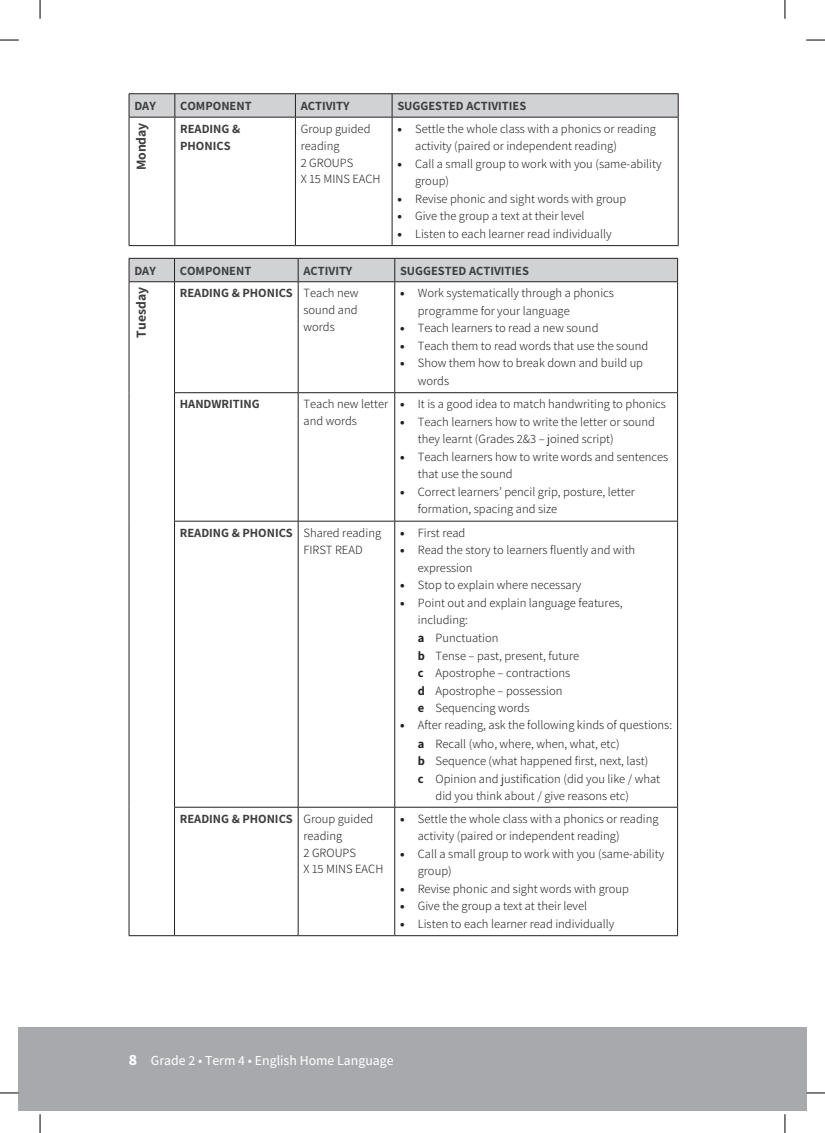
<style>
.page{position:relative;width:825px;height:1133px;background:#fff}
.page>*{position:absolute;margin:0;border:0;box-sizing:border-box;transform-origin:0 0}
.t1{font:500 13.75px "Assistant";color:#fff}
.t2{font:700 13.75px "Assistant";color:#3e3e3f}
.t3{font:300 12.5px/16.9px "Assistant";color:#231f20}
.t4{font:700 12.5px/16.9px "Assistant";color:#3e3e3f}
.s1{font-weight:800}
.s2{font-weight:700;color:#3e3e3f}
.s3{font-weight:700}
.s4{font-family:"Noto Sans JP";font-weight:900}
</style>
<div class="page">
<div style="left:784px;top:1027px;width:21px;height:83px;background:#a8a9ad"></div>
<div style="left:19px;top:1027px;width:765px;height:83px;background:#a8a9ad"></div>
<svg style="left:175px;top:118px;width:218px;height:127px"></svg>
<hr style="left:295px;top:117px;width:1px;height:128px;background:#231f20">
<hr style="left:391px;top:117px;width:1px;height:128px;background:#231f20">
<hr style="left:677px;top:117px;width:1px;height:128px;background:#231f20">
<hr style="left:175px;top:245px;width:120px;height:1px;background:#231f20">
<hr style="left:295px;top:245px;width:97px;height:1px;background:#231f20">
<hr style="left:392px;top:245px;width:286px;height:1px;background:#231f20">
<hr style="left:129px;top:93px;width:46px;height:1px;background:#231f20">
<hr style="left:175px;top:93px;width:120px;height:1px;background:#231f20">
<hr style="left:295px;top:93px;width:97px;height:1px;background:#231f20">
<hr style="left:392px;top:93px;width:286px;height:1px;background:#231f20">
<svg style="left:129px;top:94px;width:549px;height:23px;background:#cbccce"></svg>
<hr style="left:129px;top:117px;width:46px;height:1px;background:#231f20">
<hr style="left:175px;top:117px;width:120px;height:1px;background:#231f20">
<hr style="left:295px;top:117px;width:97px;height:1px;background:#231f20">
<hr style="left:392px;top:117px;width:286px;height:1px;background:#231f20">
<hr style="left:129px;top:117px;width:1px;height:128px;background:#231f20">
<hr style="left:174px;top:117px;width:1px;height:128px;background:#231f20">
<hr style="left:129px;top:245px;width:46px;height:1px;background:#231f20">
<svg style="left:130px;top:282px;width:547px;height:653px"></svg>
<hr style="left:298px;top:282px;width:1px;height:110px;background:#231f20">
<hr style="left:394px;top:282px;width:1px;height:110px;background:#231f20">
<hr style="left:174px;top:392px;width:124px;height:1px;background:#231f20">
<hr style="left:298px;top:392px;width:96px;height:1px;background:#231f20">
<hr style="left:298px;top:393px;width:1px;height:128px;background:#231f20">
<hr style="left:394px;top:392px;width:283px;height:1px;background:#231f20">
<hr style="left:394px;top:393px;width:1px;height:128px;background:#231f20">
<hr style="left:174px;top:521px;width:124px;height:1px;background:#231f20">
<hr style="left:298px;top:521px;width:96px;height:1px;background:#231f20">
<hr style="left:298px;top:521px;width:1px;height:285px;background:#231f20">
<hr style="left:394px;top:521px;width:283px;height:1px;background:#231f20">
<hr style="left:394px;top:521px;width:1px;height:285px;background:#231f20">
<hr style="left:174px;top:806px;width:124px;height:1px;background:#231f20">
<hr style="left:298px;top:806px;width:96px;height:1px;background:#231f20">
<hr style="left:298px;top:807px;width:1px;height:128px;background:#231f20">
<hr style="left:394px;top:806px;width:283px;height:1px;background:#231f20">
<hr style="left:394px;top:807px;width:1px;height:128px;background:#231f20">
<hr style="left:677px;top:282px;width:1px;height:110px;background:#231f20">
<hr style="left:677px;top:393px;width:1px;height:128px;background:#231f20">
<hr style="left:677px;top:521px;width:1px;height:285px;background:#231f20">
<hr style="left:677px;top:807px;width:1px;height:128px;background:#231f20">
<hr style="left:174px;top:935px;width:124px;height:1px;background:#231f20">
<hr style="left:298px;top:935px;width:96px;height:1px;background:#231f20">
<hr style="left:394px;top:935px;width:283px;height:1px;background:#231f20">
<div style="left:129px;top:258px;width:549px;height:24px;background:#d1d2d4"></div>
<hr style="left:129px;top:281px;width:45px;height:1px;background:#231f20">
<hr style="left:174px;top:281px;width:124px;height:1px;background:#231f20">
<hr style="left:298px;top:281px;width:96px;height:1px;background:#231f20">
<hr style="left:394px;top:281px;width:283px;height:1px;background:#231f20">
<hr style="left:129px;top:282px;width:1px;height:110px;background:#231f20">
<hr style="left:174px;top:282px;width:1px;height:110px;background:#231f20">
<hr style="left:129px;top:392px;width:1px;height:129px;background:#231f20">
<hr style="left:174px;top:393px;width:1px;height:128px;background:#231f20">
<hr style="left:129px;top:521px;width:1px;height:286px;background:#231f20">
<hr style="left:174px;top:521px;width:1px;height:285px;background:#231f20">
<hr style="left:129px;top:807px;width:1px;height:128px;background:#231f20">
<hr style="left:174px;top:807px;width:1px;height:128px;background:#231f20">
<hr style="left:129px;top:935px;width:45px;height:1px;background:#231f20">
<svg style="left:0;top:39px;width:19px;height:2px"></svg>
<svg style="left:806px;top:39px;width:18px;height:2px"></svg>
<svg style="left:0;top:1092px;width:19px;height:1px"></svg>
<svg style="left:805px;top:1092px;width:19px;height:1px"></svg>
<svg style="left:39px;top:0;width:2px;height:19px"></svg>
<svg style="left:39px;top:1114px;width:2px;height:18px"></svg>
<svg style="left:784px;top:0;width:1px;height:19px"></svg>
<svg style="left:784px;top:1114px;width:1px;height:18px"></svg>
<p class="t4" style="left:134px;top:97px;width:23px">DAY</p>
<p class="t4" style="left:180px;top:97px;width:73px">COMPONENT</p>
<p class="t4" style="left:300px;top:97px;width:50px">ACTIVITY</p>
<p class="t4" style="left:397px;top:97px;width:130px">SUGGESTED ACTIVITIES</p>
<p class="t2" style="left:132px;top:170px;width:49px;rotate:-90deg">Monday</p>
<p class="t4" style="left:180px;top:120px;width:62px">READING &amp;<br>PHONICS</p>
<p class="t3" style="left:300px;top:119px;width:81px">Group guided reading<br>2 GROUPS<br>X 15 MINS EACH</p>
<p class="t3" style="left:415px;top:119px;width:242px;line-height:17.5px;text-indent:-18px"><span class="s1">•</span> Settle the whole class with a phonics or reading activity (paired or independent reading)</p>
<p class="t3" style="left:415px;top:154px;width:248px;line-height:17.5px;text-indent:-18px"><span class="s1">•</span> Call a small group to work with you (same-ability group)</p>
<p class="t3" style="left:397px;top:189px;width:230px"><span class="s1">•</span> Revise phonic and sight words with group</p>
<p class="t3" style="left:397px;top:207px;width:188px"><span class="s1">•</span> Give the group a text at their level</p>
<p class="t3" style="left:397px;top:224px;width:215px"><span class="s1">•</span> Listen to each learner read individually</p>
<p class="t4" style="left:134px;top:261px;width:23px">DAY</p>
<p class="t4" style="left:180px;top:261px;width:73px">COMPONENT</p>
<p class="t4" style="left:303px;top:261px;width:50px">ACTIVITY</p>
<p class="t4" style="left:400px;top:261px;width:130px">SUGGESTED ACTIVITIES</p>
<p class="t2" style="left:132px;top:337px;width:52px;rotate:-90deg">Tuesday</p>
<p class="t3" style="left:303px;top:284px;width:56px;text-align:justify;text-indent:-124px"><span class="s2">READING &amp; PHONICS</span> Teach new sound and words</p>
<p class="t3" style="left:417px;top:284px;width:197px;line-height:17.5px;text-indent:-18px"><span class="s1">•</span> Work systematically through a phonics programme for your language</p>
<p class="t3" style="left:400px;top:319px;width:200px"><span class="s1">•</span> Teach learners to read a new sound</p>
<p class="t3" style="left:400px;top:336px;width:249px"><span class="s1">•</span> Teach them to read words that use the sound</p>
<p class="t3" style="left:417px;top:354px;width:227px;line-height:17.5px;text-indent:-18px"><span class="s1">•</span> Show them how to break down and build up words</p>
<p class="t4" style="left:180px;top:395px;width:81px">HANDWRITING</p>
<p class="t3" style="left:303px;top:395px;width:86px">Teach new letter and words</p>
<p class="t3" style="left:400px;top:395px;width:267px"><span class="s1">•</span> It is a good idea to match handwriting to phonics</p>
<p class="t3" style="left:417px;top:412px;width:238px;line-height:17.5px;text-indent:-18px"><span class="s1">•</span> Teach learners how to write the letter or sound they learnt (Grades 2&amp;3 – joined script)</p>
<p class="t3" style="left:417px;top:447px;width:252px;line-height:17.5px;text-indent:-18px"><span class="s1">•</span> Teach learners how to write words and sentences that use the sound</p>
<p class="t3" style="left:417px;top:482px;width:218px;line-height:17.5px;text-indent:-18px"><span class="s1">•</span> Correct learners’ pencil grip, posture, letter formation, spacing and size</p>
<p class="t3" style="left:303px;top:523px;width:79px;text-indent:-124px"><span class="s2">READING &amp; PHONICS</span> Shared reading<br>FIRST READ</p>
<p class="t3" style="left:400px;top:523px;width:67px"><span class="s1">•</span> First read</p>
<p class="t3" style="left:417px;top:540px;width:219px;line-height:17.5px;text-indent:-18px"><span class="s1">•</span> Read the story to learners fluently and with expression</p>
<p class="t3" style="left:400px;top:576px;width:183px"><span class="s1">•</span> Stop to explain where necessary</p>
<p class="t3" style="left:417px;top:593px;width:206px;line-height:17.6px;text-indent:-18px"><span class="s1">•</span> Point out and explain language features, including:<br><span class="s3">a</span> Punctuation<br><span class="s3">b</span> Tense – past, present, future<br><span class="s3">c</span> Apostrophe – contractions<br><span class="s3">d</span> Apostrophe – possession<br><span class="s3">e</span> Sequencing words</p>
<p class="t3" style="left:400px;top:716px;width:273px"><span class="s1">•</span> After reading, ask the following kinds of questions:</p>
<p class="t3" style="left:417px;top:734px;width:203px"><span class="s3">a</span> Recall (who, where, when, what, etc)</p>
<p class="t3" style="left:417px;top:751px;width:232px"><span class="s3">b</span> Sequence (what happened first, next, last)</p>
<p class="t3" style="left:417px;top:769px;width:244px"><span class="s3">c</span> Opinion and justification (did you like / what</p>
<p class="t3" style="left:435px;top:786px;width:195px">did you think about / give reasons etc)</p>
<p class="t3" style="left:303px;top:809px;width:81px;text-indent:-124px"><span class="s2">READING &amp; PHONICS</span> Group guided reading<br>2 GROUPS<br>X 15 MINS EACH</p>
<p class="t3" style="left:417px;top:809px;width:242px;line-height:17.5px;text-indent:-18px"><span class="s1">•</span> Settle the whole class with a phonics or reading activity (paired or independent reading)</p>
<p class="t3" style="left:417px;top:844px;width:248px;line-height:17.5px;text-indent:-18px"><span class="s1">•</span> Call a small group to work with you (same-ability group)</p>
<p class="t3" style="left:400px;top:879px;width:230px"><span class="s1">•</span> Revise phonic and sight words with group</p>
<p class="t3" style="left:400px;top:897px;width:188px"><span class="s1">•</span> Give the group a text at their level</p>
<p class="t3" style="left:400px;top:914px;width:215px"><span class="s1">•</span> Listen to each learner read individually</p>
<p class="t1" style="left:129px;top:1050px;width:266px"><span class="s4">8</span> Grade 2 • Term 4 • English Home Language</p>
</div>
